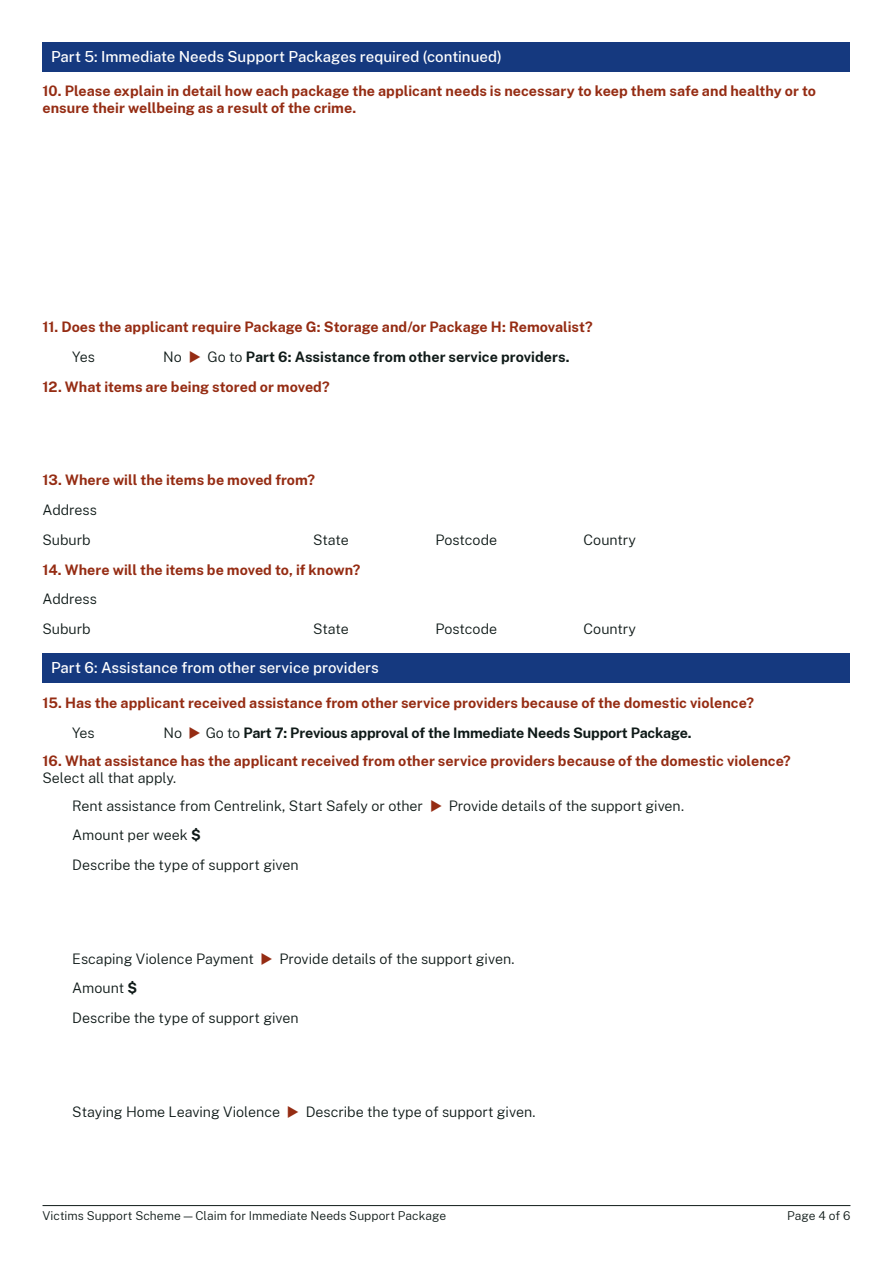
<style>
.page{position:relative;width:893px;height:1263px;background:#fff}
.page>*{position:absolute;margin:0;border:0;box-sizing:border-box;transform-origin:0 0}
.Heading_4__H4__white_on_Blue_01{font:500 15px "Public Sans";color:#fff}
.Numbered_questions{font:700 14.25px/17.2px "Public Sans";letter-spacing:.005em;color:#952c13}
.Body{font:300 14.25px "Public Sans";color:#0f1a18}
.Body-2{font:700 14.25px "Public Sans";letter-spacing:-.01em;color:#0f1a18}
.Numbered_questions-2{font:300 14.25px "Public Sans";color:#0f1a18}
.t1{font:300 12px "Public Sans";letter-spacing:.005em;color:#0f1a18}
.s1{font-weight:300}
.s2{color:#952c13}
.s3{font-weight:300;color:#0f1a18}
.s4{font-weight:700}
</style>
<div class="page">
<hr style="left:43px;top:1205px;width:807px;height:1px;background:#0f1a18">
<div style="left:43px;top:43px;width:807px;height:29px;background:#15397f"></div>
<div style="left:43px;top:653px;width:807px;height:29px;background:#15397f"></div>
<h1 class="Heading_4__H4__white_on_Blue_01" style="left:51px;top:46px;width:452px">Part 5: Immediate Needs Support Packages required (continued)</h1>
<p class="Numbered_questions" style="left:43px;top:81px;width:775px">10. Please explain in detail how each package the applicant needs is necessary to keep them safe and healthy or to ensure their wellbeing as a result of the crime.</p>
<p class="Numbered_questions" style="left:43px;top:317px;width:552px">11. Does the applicant require Package G: Storage and/or Package H: Removalist?</p>
<p class="Body" style="left:72px;top:347px;width:24px">Yes</p>
<p class="Body-2" style="left:163px;top:346px;width:408px"><span class="s1">No</span> <span class="s2">◆</span> <span class="s1">Go to</span> Part 6: Assistance from other service providers.</p>
<p class="Numbered_questions" style="left:43px;top:377px;width:289px">12. What items are being stored or moved?</p>
<p class="Numbered_questions" style="left:43px;top:470px;width:274px">13. Where will the items be moved from?</p>
<p class="Numbered_questions-2" style="left:43px;top:500px;width:56px">Address</p>
<p class="Body" style="left:43px;top:530px;width:50px">Suburb</p>
<p class="Body" style="left:313px;top:530px;width:37px">State</p>
<p class="Body" style="left:435px;top:530px;width:63px">Postcode</p>
<p class="Body" style="left:583px;top:530px;width:54px">Country</p>
<p class="Numbered_questions" style="left:43px;top:560px;width:319px">14. Where will the items be moved to, if known?</p>
<p class="Numbered_questions-2" style="left:43px;top:589px;width:56px">Address</p>
<p class="Body" style="left:43px;top:619px;width:50px">Suburb</p>
<p class="Body" style="left:313px;top:619px;width:37px">State</p>
<p class="Body" style="left:435px;top:619px;width:63px">Postcode</p>
<p class="Body" style="left:583px;top:619px;width:54px">Country</p>
<h1 class="Heading_4__H4__white_on_Blue_01" style="left:51px;top:656px;width:329px">Part 6: Assistance from other service providers</h1>
<p class="Numbered_questions" style="left:43px;top:694px;width:713px">15. Has the applicant received assistance from other service providers because of the domestic violence?</p>
<p class="Body" style="left:72px;top:723px;width:24px">Yes</p>
<p class="Body-2" style="left:164px;top:722px;width:529px"><span class="s1">No</span> <span class="s2">◆</span> <span class="s1">Go to</span> Part 7: Previous approval of the Immediate Needs Support Package.</p>
<p class="Numbered_questions" style="left:43px;top:751px;width:750px">16. What assistance has the applicant received from other service providers because of the domestic violence?<br><span class="s3">Select all that apply.</span></p>
<p class="Body" style="left:72px;top:795px;width:613px">Rent assistance from Centrelink, Start Safely or other <span class="s2">◆</span> Provide details of the support given.</p>
<p class="Body" style="left:72px;top:825px;width:130px">Amount per week <span class="s4">$</span></p>
<p class="Body" style="left:72px;top:855px;width:228px">Describe the type of support given</p>
<p class="Body" style="left:72px;top:948px;width:444px">Escaping Violence Payment <span class="s2">◆</span> Provide details of the support given.</p>
<p class="Body" style="left:72px;top:978px;width:66px">Amount <span class="s4">$</span></p>
<p class="Body" style="left:72px;top:1008px;width:228px">Describe the type of support given</p>
<p class="Body" style="left:72px;top:1102px;width:465px">Staying Home Leaving Violence <span class="s2">◆</span> Describe the type of support given.</p>
<p class="t1" style="left:43px;top:1208px;width:405px">Victims Support Scheme — Claim for Immediate Needs Support Package</p>
<p class="t1" style="left:787px;top:1208px;width:65px">Page 4 of 6</p>
</div>
